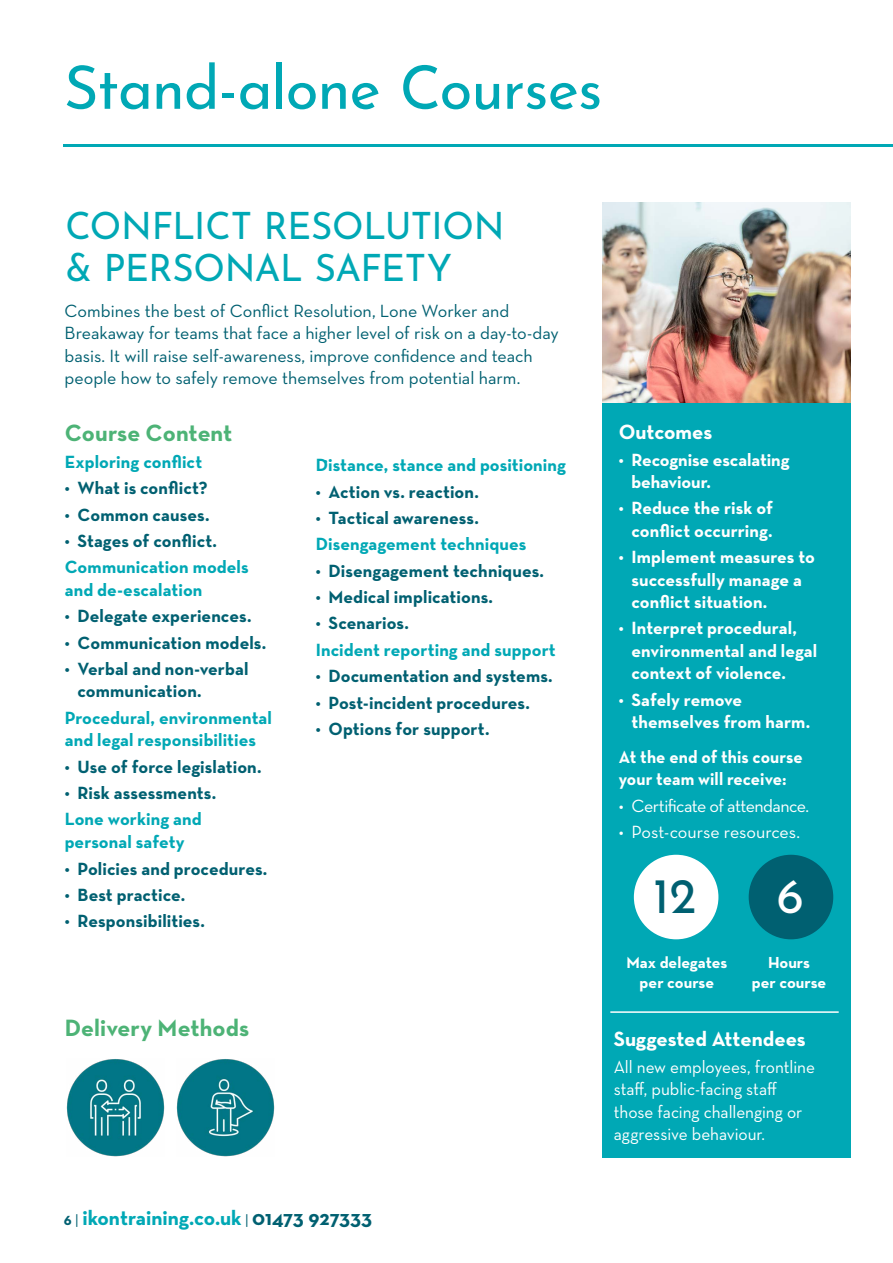
<style>
.page{position:relative;width:893px;height:1263px;background:#fff}
.page>*{position:absolute;margin:0;border:0;box-sizing:border-box;transform-origin:0 0}
.t1{font:60px "Josefin Sans";letter-spacing:-.015em;color:#00a8b5}
.t2{font:49.5px "Josefin Sans";color:#006071}
.t3{font:49.5px "Josefin Sans";color:#fff}
.t4{font:37.5px/41.2px "Josefin Sans";letter-spacing:-.015em;color:#00a8b5}
.t5{font:700 24px "Neutra Text";color:#4db376}
.t6{font:700 21px "Neutra Text";color:#00a8b5}
.t7{font:700 21px "Neutra Text";color:#fff}
.t8{font:700 18px/22.5px "Neutra Text";letter-spacing:.005em;color:#006071}
.t9{font:18px/22.5px "Neutra Text";letter-spacing:-.005em;color:#006071}
.t10{font:700 18px/22.5px "Neutra Text";letter-spacing:.005em;color:#fff}
.t11{font:700 18px/22.5px "Neutra Text";letter-spacing:.005em;color:#00a8b5}
.t12{font:18px/22.5px "Neutra Text";letter-spacing:-.005em;color:#fff;scale:.96 1}
.t13{font:700 18px/22.5px "Neutra Text";letter-spacing:.005em;color:#fff;scale:.96 1}
.t14{font:18px "Neutra Text";letter-spacing:-.03em;color:#fff}
.t15{font:18px "Neutra Text";letter-spacing:-.005em;color:#fff}
.t16{font:700 16.2px/19.5px "Neutra Text";color:#fff;text-align:center}
.s1{font-size:15px;color:#006071}
.s2{font-weight:400;font-size:15px;color:#006071}
.s3{color:#006071}
</style>
<div class="page">
<div style="left:603px;top:204px;width:248px;height:953px;background:#00a8b5"></div>
<img style="left:603px;top:203px;width:248px;height:199px">
<svg style="left:634px;top:855px;width:84px;height:84px"></svg>
<svg style="left:749px;top:855px;width:84px;height:84px"></svg>
<img style="left:67px;top:1059px;width:98px;height:97px">
<img style="left:176px;top:1059px;width:98px;height:97px">
<hr style="left:64px;top:145px;width:829px;height:2px;background:#00a8b5">
<hr style="left:610px;top:1011px;width:229px;height:2px;background:#fff">
<h1 class="t1" style="left:64px;top:38px;width:540px">Stand-alone Courses</h1>
<h3 class="t4" style="left:66px;top:201px;width:440px">CONFLICT RESOLUTION &amp; PERSONAL SAFETY</h3>
<p class="t9" style="left:65px;top:299px;width:496px">Combines the best of Confl ict Resolution, Lone Worker and Breakaway for teams that face a higher level of risk on a day-to-day basis. It will raise self-awareness, improve confidence and teach people how to safely remove themselves from potential harm.</p>
<h3 class="t5" style="left:65px;top:418px;width:169px">Course Content</h3>
<p class="t11" style="left:65px;top:450px;width:139px">Exploring conflict</p>
<p class="t8" style="left:65px;top:477px;width:144px">• What is conflict?</p>
<p class="t8" style="left:65px;top:503px;width:146px">• Common causes.</p>
<p class="t8" style="left:65px;top:529px;width:154px">• Stages of conflict.</p>
<p class="t11" style="left:65px;top:555px;width:186px">Communication models and de-escalation</p>
<p class="t8" style="left:65px;top:605px;width:188px">• Delegate experiences.</p>
<p class="t8" style="left:65px;top:631px;width:203px">• Communication models.</p>
<p class="t8" style="left:77px;top:657px;width:172px;text-indent:-13px">• Verbal and non-verbal communication.</p>
<p class="t11" style="left:65px;top:706px;width:209px">Procedural, environmental and legal responsibilities</p>
<p class="t8" style="left:65px;top:755px;width:198px">• Use of force legislation.</p>
<p class="t8" style="left:65px;top:781px;width:153px">• Risk assessments.</p>
<p class="t11" style="left:65px;top:808px;width:139px">Lone working and personal safety</p>
<p class="t8" style="left:65px;top:857px;width:204px">• Policies and procedures.</p>
<p class="t8" style="left:65px;top:883px;width:122px">• Best practice.</p>
<p class="t8" style="left:65px;top:909px;width:142px">• Responsibilities.</p>
<p class="t11" style="left:316px;top:453px;width:252px">Distance, stance and positioning</p>
<p class="t8" style="left:316px;top:480px;width:165px">• Action vs. reaction.</p>
<p class="t8" style="left:316px;top:506px;width:165px">• Tactical awareness.</p>
<p class="t11" style="left:316px;top:532px;width:212px">Disengagement techniques</p>
<p class="t8" style="left:316px;top:559px;width:230px">• Disengagement techniques.</p>
<p class="t8" style="left:316px;top:585px;width:179px">• Medical implications.</p>
<p class="t8" style="left:316px;top:611px;width:95px">• Scenarios.</p>
<p class="t11" style="left:316px;top:638px;width:242px">Incident reporting and support</p>
<p class="t8" style="left:316px;top:664px;width:239px">• Documentation and systems.</p>
<p class="t8" style="left:316px;top:691px;width:216px">• Post-incident procedures.</p>
<p class="t8" style="left:316px;top:717px;width:175px">• Options for support.</p>
<p class="t11" style="left:323px;top:446px;width:6px">.</p>
<p class="t7" style="left:619px;top:419px;width:95px">Outcomes</p>
<p class="t10" style="left:631px;top:448px;width:160px;text-indent:-13px">• Recognise escalating behaviour.</p>
<p class="t10" style="left:619px;top:497px;width:156px;text-align:right">• Reduce the risk of conflict occurring.</p>
<p class="t10" style="left:631px;top:545px;width:185px;text-indent:-13px">• Implement measures to successfully manage a conflict situation.</p>
<p class="t10" style="left:631px;top:616px;width:187px;text-indent:-13px">• Interpret procedural, environmental and legal context of violence.</p>
<p class="t10" style="left:631px;top:688px;width:180px;text-indent:-13px">• Safely remove themselves from harm.</p>
<p class="t13" style="left:619px;top:745px;width:193px">At the end of this course your team will receive:</p>
<p class="t14" style="left:619px;top:795px;width:192px">• Certificate of attendance.</p>
<p class="t15" style="left:619px;top:821px;width:183px">• Post-course resources.</p>
<h2 class="t2" style="left:653px;top:854px;width:45px">12</h2>
<p class="t16" style="left:626px;top:953px;width:102px">Max delegates per course</p>
<h2 class="t3" style="left:777px;top:854px;width:28px">6</h2>
<p class="t16" style="left:752px;top:953px;width:76px">Hours<br>per course</p>
<h3 class="t5" style="left:65px;top:1013px;width:186px">Delivery Methods</h3>
<p class="t7" style="left:614px;top:1026px;width:194px">Suggested Attendees</p>
<p class="t12" style="left:614px;top:1055px;width:211px">All new employees, frontline staff, public-facing staff those facing challenging or aggressive behaviour.</p>
<p class="t6" style="left:64px;top:1204px;width:310px"><span class="s1">6</span> <span class="s2">|</span> ikontraining.co.uk <span class="s2">|</span> <span class="s3">01473 927333</span></p>
</div>
